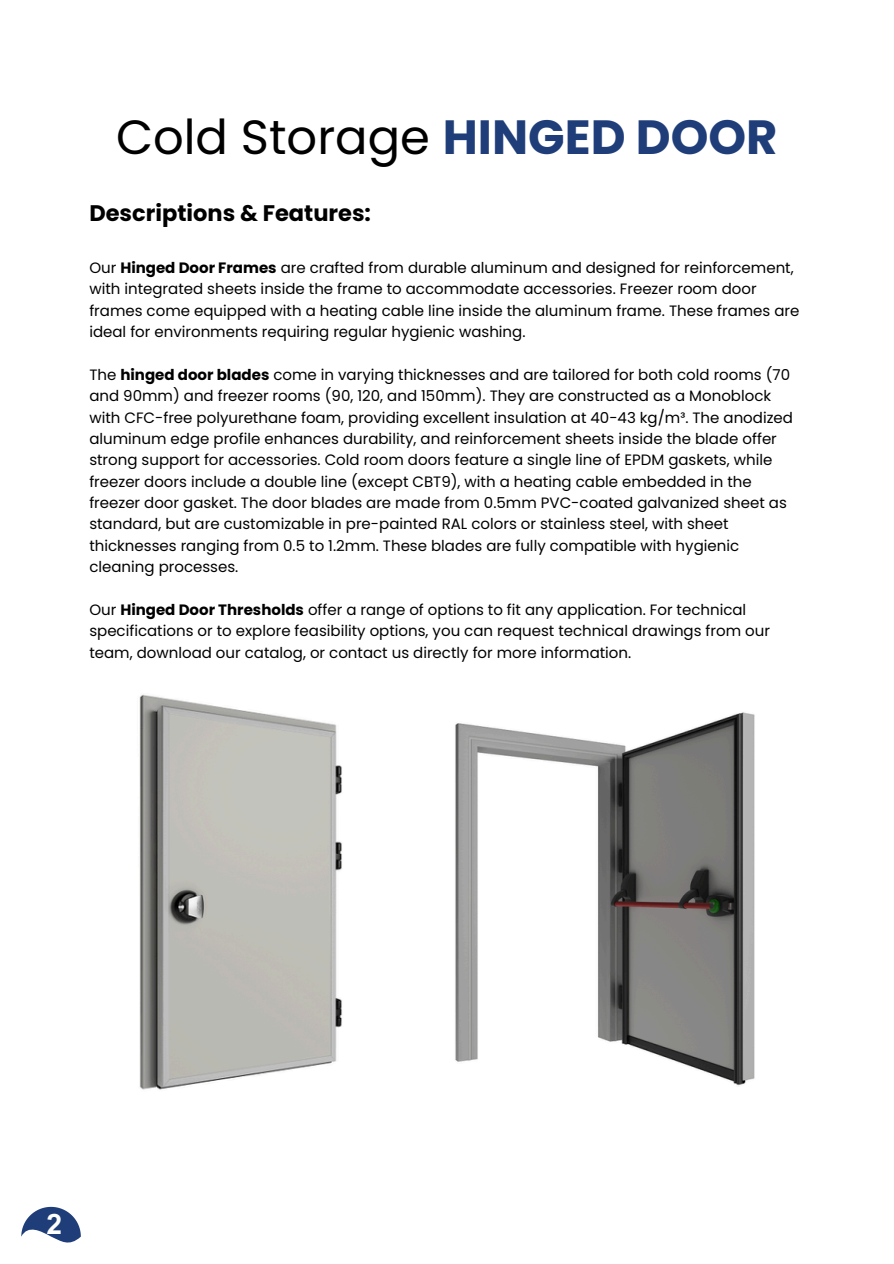
<style>
.page{position:relative;width:894px;height:1264px;background:#fff}
.page>*{position:absolute;margin:0;border:0;box-sizing:border-box;transform-origin:0 0}
.t1{font:48px "Poppins";color:#000}
.t2{font:700 28.2px "Arial MT Pro";color:#fff}
.t3{font:700 22.5px "Poppins";color:#000}
.t4{font:15px/21.3px "Poppins";color:#000}
.s1{font-weight:700;color:#1f3d79}
.s2{font-weight:700}
</style>
<div class="page">
<svg style="left:21px;top:1206px;width:60px;height:37px"></svg>
<img style="left:139px;top:694px;width:203px;height:396px">
<img style="left:455px;top:712px;width:300px;height:374px">
<p class="t1" style="left:116px;top:104px;width:663px">Cold Storage <span class="s1">HINGED DOOR</span></p>
<h1 class="t3" style="left:89px;top:197px;width:283px">Descriptions &amp; Features:</h1>
<h2 class="t4" style="left:89px;top:257px;width:711px">Our <span class="s2">Hinged Door Frames</span> are crafted from durable aluminum and designed for reinforcement, with integrated sheets inside the frame to accommodate accessories. Freezer room door frames come equipped with a heating cable line inside the aluminum frame. These frames are ideal for environments requiring regular hygienic washing.</h2>
<p class="t4" style="left:89px;top:364px;width:705px">The <span class="s2">hinged door blades</span> come in varying thicknesses and are tailored for both cold rooms (70 and 90mm) and freezer rooms (90, 120, and 150mm). They are constructed as a Monoblock with CFC-free polyurethane foam, providing excellent insulation at 40-43 kg/m³. The anodized aluminum edge profile enhances durability, and reinforcement sheets inside the blade offer strong support for accessories. Cold room doors feature a single line of EPDM gaskets, while freezer doors include a double line (except CBT9), with a heating cable embedded in the freezer door gasket. The door blades are made from 0.5mm PVC-coated galvanized sheet as standard, but are customizable in pre-painted RAL colors or stainless steel, with sheet thicknesses ranging from 0.5 to 1.2mm. These blades are fully compatible with hygienic cleaning processes.</p>
<p class="t4" style="left:89px;top:599px;width:682px">Our <span class="s2">Hinged Door Thresholds</span> offer a range of options to fit any application. For technical specifications or to explore feasibility options, you can request technical drawings from our team, download our catalog, or contact us directly for more information.</p>
<p class="t2" style="left:47px;top:1212px;width:17px">2</p>
</div>
